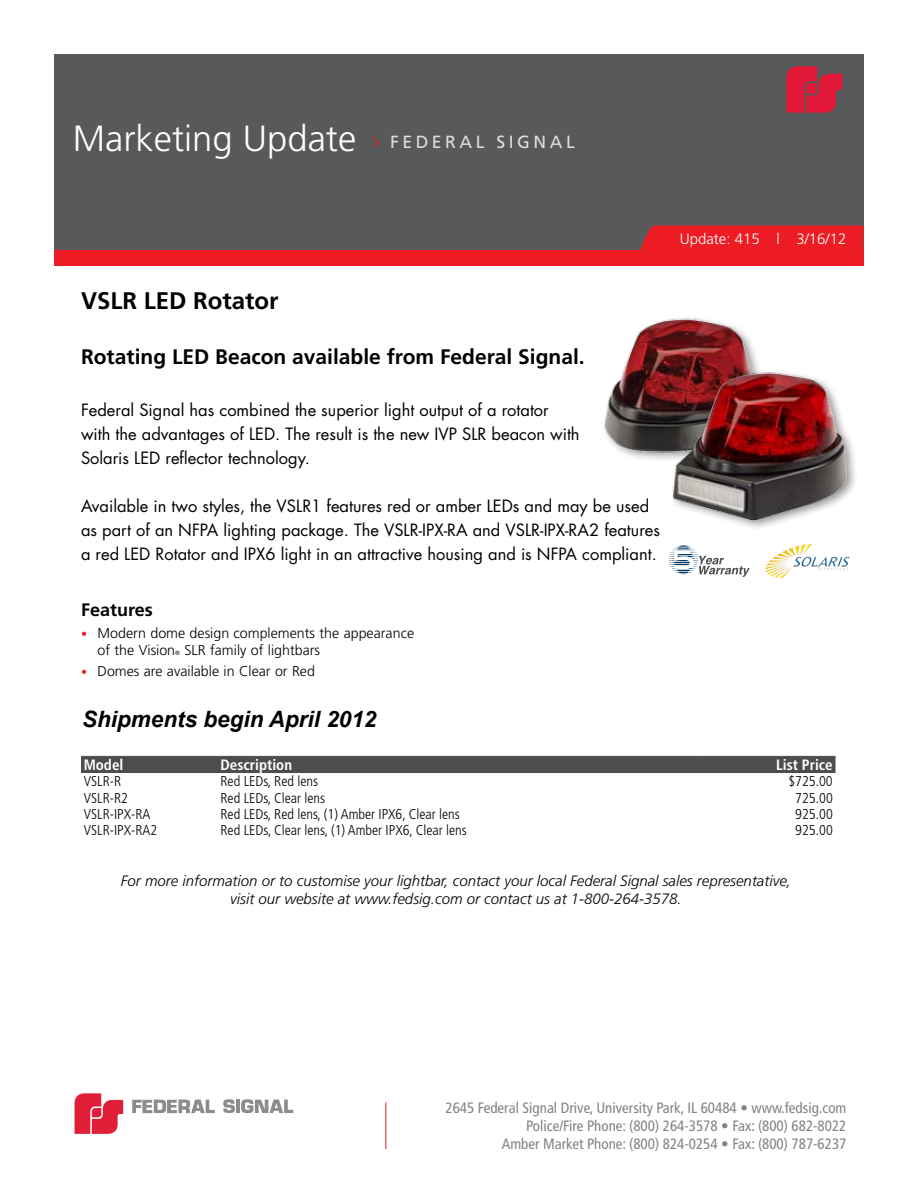
<style>
.page{position:relative;width:918px;height:1188px;background:#fff}
.page>*{position:absolute;margin:0;border:0;box-sizing:border-box;transform-origin:0 0}
.t1{font:300 36.45px "Frutiger";color:#fff}
.t2{font:700 24px "Frutiger";color:#000}
.t3{font:italic 700 22.5px "Arial";color:#000}
.t4{font:700 21px "Frutiger";color:#000}
.t5{font:700 18px "Frutiger";color:#000}
.t6{font:17.55px "Frutiger";letter-spacing:.2em;color:#dcddde}
.t7{font:16.5px/24px "Futura";color:#000}
.t8{font:condensed 15px/18px "Frutiger";color:#808384;text-align:right}
.t9{font:italic 300 15px/18px "Frutiger";color:#000;text-align:center}
.t10{font:700 condensed 15px "Frutiger";color:#fff}
.t11{font:300 15px "Frutiger";color:#fff}
.t12{font:300 condensed 14.25px "Frutiger";color:#000}
.t13{font:300 14.25px/17.1px "Frutiger";color:#000}
.t14{font:300 6px "Frutiger";color:#000}
.s1{font-family:"Letter Gothic Std";font-weight:700;font-size:15.6px;color:#ed1c24}
.s2{font-size:12px;color:#ed1c24}
</style>
<div class="page">
<div style="left:54px;top:225px;width:810px;height:41px;background:#ed1c24"></div>
<div style="left:54px;top:54px;width:810px;height:196px;background:#58595b"></div>
<svg style="left:786px;top:66px;width:56px;height:47px"></svg>
<svg style="left:640px;top:225px;width:224px;height:25px;background:#e61e26"></svg>
<hr style="left:386px;top:1102px;width:1px;height:47px;background:#ed1c24">
<svg style="left:75px;top:1093px;width:48px;height:41px"></svg>
<svg style="left:223px;top:1099px;width:12px;height:14px"></svg>
<hr style="left:236px;top:1100px;width:4px;height:13px;background:#8c8c8c">
<svg style="left:241px;top:1099px;width:52px;height:14px"></svg>
<svg style="left:132px;top:1100px;width:83px;height:13px"></svg>
<div style="left:81px;top:757px;width:755px;height:16px;background:#4d4d4f"></div>
<hr style="left:81px;top:756px;width:137px;height:1px;background:#4d4d4f">
<hr style="left:218px;top:756px;width:485px;height:1px;background:#4d4d4f">
<hr style="left:703px;top:756px;width:133px;height:1px;background:#4d4d4f">
<img style="left:603px;top:318px;width:155px;height:141px">
<img style="left:660px;top:367px;width:195px;height:161px">
<svg style="left:669px;top:545px;width:81px;height:32px"></svg>
<svg style="left:803px;top:543px;width:9px;height:12px"></svg>
<h1 class="t1" style="left:73px;top:118px;width:285px">Marketing Update</h1>
<p class="t6" style="left:371px;top:132px;width:205px"><span class="s1">&gt;</span> FEDERAL SIGNAL</p>
<h2 class="t2" style="left:81px;top:286px;width:199px">VSLR LED Rotator</h2>
<p class="t4" style="left:81px;top:344px;width:505px">Rotating LED Beacon available from Federal Signal.</p>
<p class="t7" style="left:81px;top:398px;width:500px">Federal Signal has combined the superior light output of a rotator with the advantages of LED. The result is the new IVP SLR beacon with<br>Solaris LED reflector technology.</p>
<p class="t7" style="left:81px;top:494px;width:581px">Available in two styles, the VSLR1 features red or amber LEDs and may be used as part of an NFPA lighting package. The VSLR-IPX-RA and VSLR-IPX-RA2 features a red LED Rotator and IPX6 light in an attractive housing and is NFPA compliant.</p>
<p class="t5" style="left:81px;top:599px;width:73px">Features</p>
<p class="t13" style="left:98px;top:624px;width:318px;text-indent:-17px"><span class="s2">•</span> Modern dome design complements the appearance of the Vision</p>
<p class="t14" style="left:175px;top:649px;width:6px">®</p>
<p class="t13" style="left:184px;top:641px;width:137px">SLR family of lightbars</p>
<p class="t13" style="left:81px;top:663px;width:236px"><span class="s2">•</span> Domes are available in Clear or Red</p>
<h3 class="t3" style="left:82px;top:704px;width:296px">Shipments begin April 2012</h3>
<p class="t11" style="left:680px;top:231px;width:168px">Update: 415 l 3/16/12</p>
<p class="t10" style="left:84px;top:756px;width:41px">Model</p>
<p class="t10" style="left:220px;top:756px;width:73px">Description</p>
<p class="t10" style="left:776px;top:756px;width:58px">List Price</p>
<p class="t12" style="left:84px;top:773px;width:39px">VSLR-R</p>
<p class="t12" style="left:220px;top:773px;width:99px">Red LEDs, Red lens</p>
<p class="t12" style="left:788px;top:773px;width:46px">$725.00</p>
<p class="t12" style="left:84px;top:789px;width:46px">VSLR-R2</p>
<p class="t12" style="left:220px;top:789px;width:106px">Red LEDs, Clear lens</p>
<p class="t12" style="left:795px;top:789px;width:39px">725.00</p>
<p class="t12" style="left:84px;top:806px;width:68px">VSLR-IPX-RA</p>
<p class="t12" style="left:220px;top:806px;width:241px">Red LEDs, Red lens, (1) Amber IPX6, Clear lens</p>
<p class="t12" style="left:795px;top:806px;width:39px">925.00</p>
<p class="t12" style="left:84px;top:822px;width:75px">VSLR-IPX-RA2</p>
<p class="t12" style="left:221px;top:822px;width:248px">Red LEDs, Clear lens, (1) Amber IPX6, Clear lens</p>
<p class="t12" style="left:795px;top:822px;width:39px">925.00</p>
<p class="t9" style="left:121px;top:871px;width:672px">For more information or to customise your lightbar, contact your local Federal Signal sales representative, visit our website at www.fedsig.com or contact us at 1-800-264-3578.</p>
<p class="t8" style="left:446px;top:1099px;width:402px">2645 Federal Signal Drive, University Park, IL 60484 • www.fedsig.com<br>Police/Fire Phone: (800) 264-3578 • Fax: (800) 682-8022<br>Amber Market Phone: (800) 824-0254 • Fax: (800) 787-6237</p>
</div>
